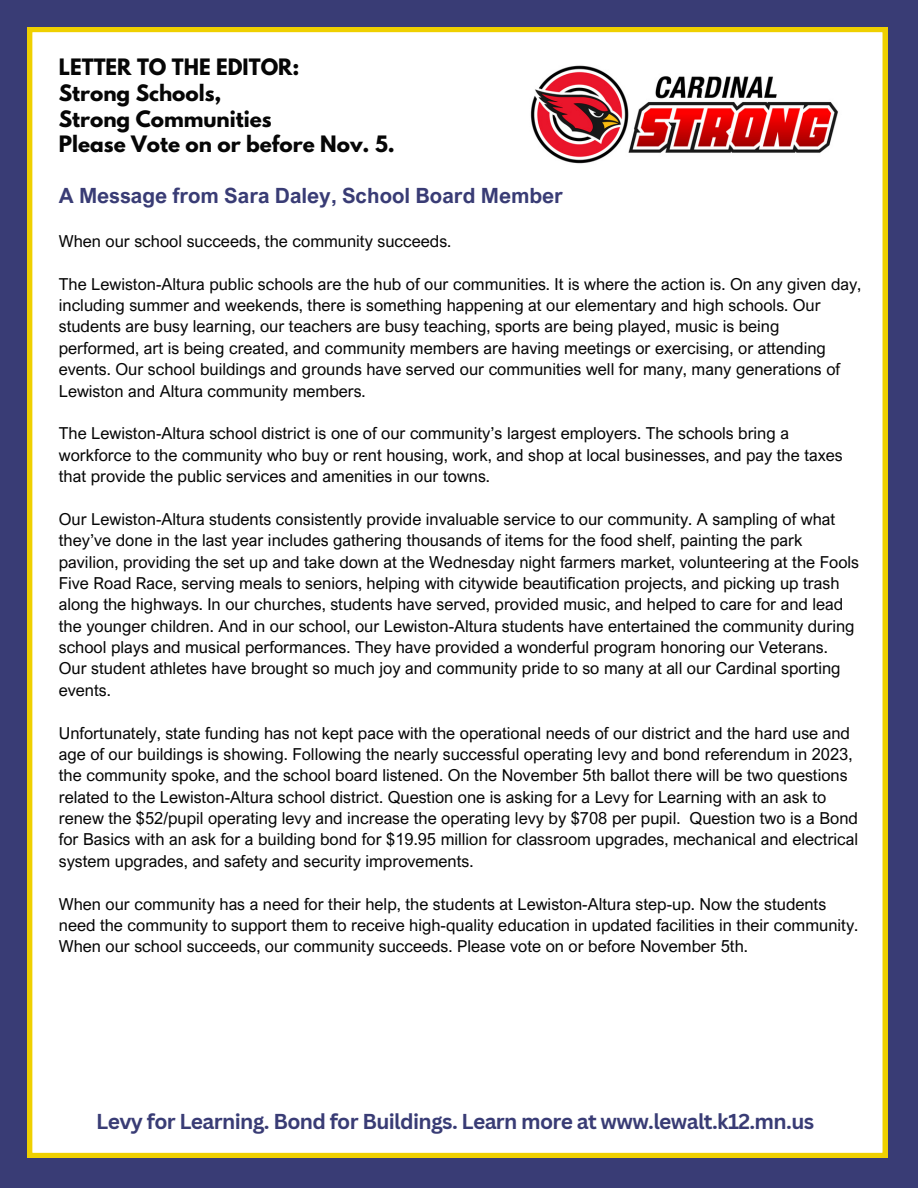
<style>
.page{position:relative;width:918px;height:1188px;background:#393c75}
.page>*{position:absolute;margin:0;border:0;box-sizing:border-box;transform-origin:0 0}
.t1{font:700 21px "Canva Sans";letter-spacing:-.03em;color:#393c75}
.t2{font:700 21px "Arial Nova";color:#393c75}
.t3{font:700 19.95px/25.8px "League Spartan";color:#060606}
.t4{font:16.5px/21.3px "Arial Nova";color:#060606}
</style>
<div class="page">
<div style="left:28px;top:28px;width:859px;height:1129px;background:#fff"></div>
<img style="left:513px;top:59px;width:342px;height:111px">
<p class="t3" style="left:59px;top:56px;width:338px">LETTER TO THE EDITOR:<br>Strong Schools,<br>Strong Communities<br>Please Vote on or before Nov. 5.</p>
<h1 class="t2" style="left:59px;top:183px;width:506px">A Message from Sara Daley, School Board Member</h1>
<p class="t4" style="left:59px;top:230px;width:394px">When our school succeeds, the community succeeds.</p>
<h1 class="t4" style="left:59px;top:273px;width:804px">The Lewiston-Altura public schools are the hub of our communities. It is where the action is. On any given day, including summer and weekends, there is something happening at our elementary and high schools. Our students are busy learning, our teachers are busy teaching, sports are being played, music is being performed, art is being created, and community members are having meetings or exercising, or attending events. Our school buildings and grounds have served our communities well for many, many generations of Lewiston and Altura community members.</h1>
<p class="t4" style="left:59px;top:422px;width:785px">The Lewiston-Altura school district is one of our community’s largest employers. The schools bring a workforce to the community who buy or rent housing, work, and shop at local businesses, and pay the taxes that provide the public services and amenities in our towns.</p>
<p class="t4" style="left:59px;top:508px;width:802px">Our Lewiston-Altura students consistently provide invaluable service to our community. A sampling of what they’ve done in the last year includes gathering thousands of items for the food shelf, painting the park pavilion, providing the set up and take down at the Wednesday night farmers market, volunteering at the Fools Five Road Race, serving meals to seniors, helping with citywide beautification projects, and picking up trash along the highways. In our churches, students have served, provided music, and helped to care for and lead the younger children. And in our school, our Lewiston-Altura students have entertained the community during school plays and musical performances. They have provided a wonderful program honoring our Veterans.<br>Our student athletes have brought so much joy and community pride to so many at all our Cardinal sporting events.</p>
<p class="t4" style="left:59px;top:722px;width:801px">Unfortunately, state funding has not kept pace with the operational needs of our district and the hard use and age of our buildings is showing. Following the nearly successful operating levy and bond referendum in 2023, the community spoke, and the school board listened. On the November 5th ballot there will be two questions related to the Lewiston-Altura school district. Question one is asking for a Levy for Learning with an ask to renew the $52/pupil operating levy and increase the operating levy by $708 per pupil. Question two is a Bond for Basics with an ask for a building bond for $19.95 million for classroom upgrades, mechanical and electrical system upgrades, and safety and security improvements.</p>
<p class="t4" style="left:59px;top:893px;width:801px">When our community has a need for their help, the students at Lewiston-Altura step-up. Now the students need the community to support them to receive high-quality education in updated facilities in their community.<br>When our school succeeds, our community succeeds. Please vote on or before November 5th.</p>
<h1 class="t1" style="left:96px;top:1107px;width:719px">Levy for Learning. Bond for Buildings. Learn more at www.lewalt.k12.mn.us</h1>
</div>
